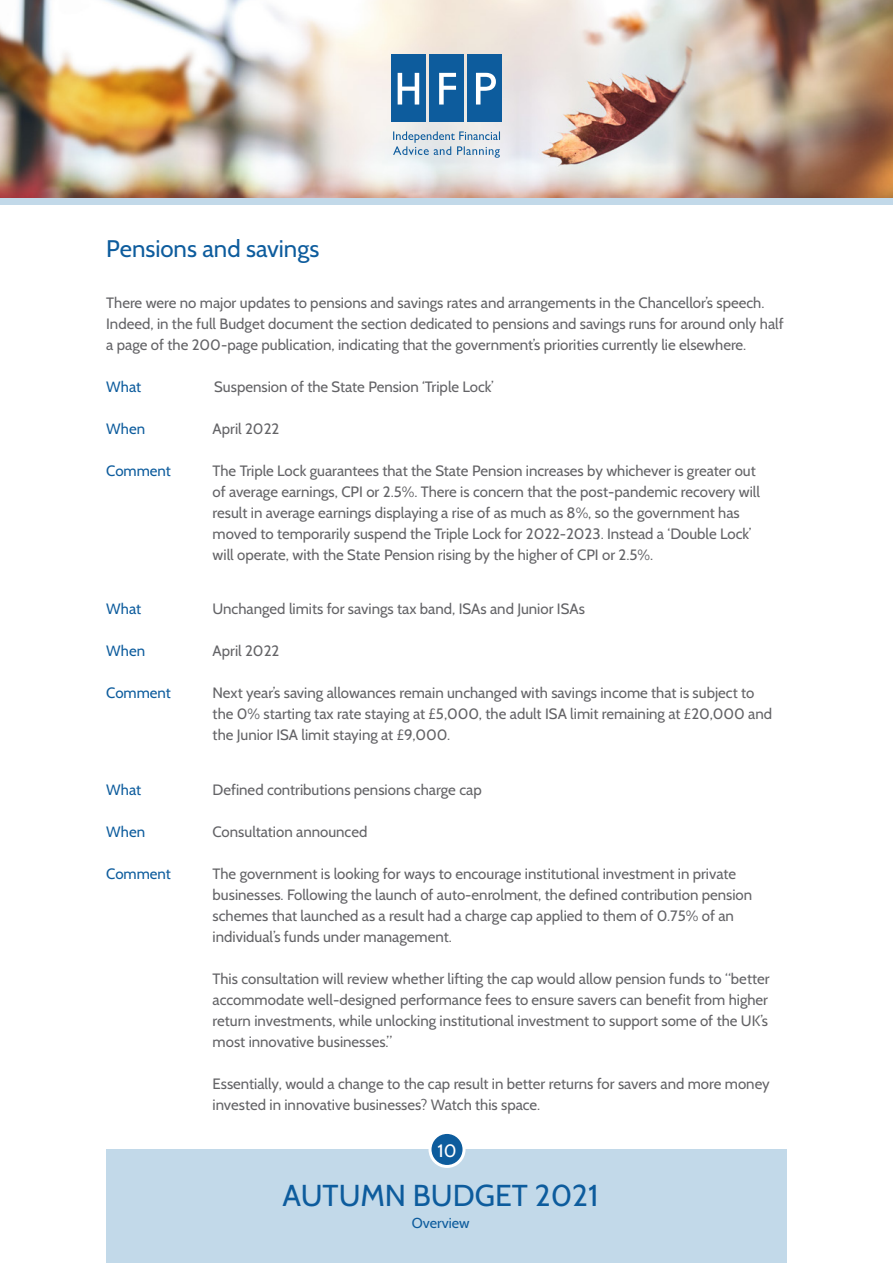
<style>
.page{position:relative;width:893px;height:1263px;background:#fff}
.page>*{position:absolute;margin:0;border:0;box-sizing:border-box;transform-origin:0 0}
.t1{font:30.3px "Cabin";color:#0d5c9d}
.t2{font:24px "Cabin";color:#0d5c9d}
.t3{font:18px "Cabin";color:#fff}
.t4{font:15px/21px "Cabin";color:#636366}
.t5{font:15px "Cabin";color:#0d5c9d}
.t6{font:14.4px "Cabin";color:#0d5c9d}
</style>
<div class="page">
<div style="left:0;top:0;width:893px;height:205px;background:#c2d9e9"></div>
<img style="left:0;top:0;width:893px;height:198px">
<svg style="left:393px;top:131px;width:107px;height:27px;background:#bfcfdc"></svg>
<div style="left:391px;top:54px;width:34px;height:68px;background:#0d5c9d"></div>
<div style="left:429px;top:54px;width:35px;height:68px;background:#0d5c9d"></div>
<div style="left:467px;top:54px;width:35px;height:68px;background:#0d5c9d"></div>
<svg style="left:476px;top:73px;width:20px;height:32px"></svg>
<svg style="left:398px;top:73px;width:21px;height:32px"></svg>
<svg style="left:439px;top:73px;width:17px;height:32px"></svg>
<div style="left:106px;top:1149px;width:681px;height:114px;background:#c2d9e9"></div>
<div style="left:430px;top:1132px;width:34px;height:34px;background:#0d5c9d;border-radius:50%"></div>
<div style="left:428px;top:1131px;width:37px;height:37px;border:3px solid #fff;border-radius:50%"></div>
<p class="t2" style="left:106px;top:234px;width:214px">Pensions and savings</p>
<p class="t4" style="left:106px;top:292px;width:679px">There were no major updates to pensions and savings rates and arrangements in the Chancellor’s speech.<br>Indeed, in the full Budget document the section dedicated to pensions and savings runs for around only half a page of the 200-page publication, indicating that the government’s priorities currently lie elsewhere.</p>
<p class="t5" style="left:106px;top:377px;width:36px">What</p>
<p class="t4" style="left:214px;top:376px;width:281px">Suspension of the State Pension ‘Triple Lock’</p>
<p class="t5" style="left:106px;top:419px;width:40px">When</p>
<p class="t4" style="left:213px;top:418px;width:68px">April 2022</p>
<p class="t5" style="left:106px;top:461px;width:66px">Comment</p>
<p class="t4" style="left:213px;top:460px;width:549px">The Triple Lock guarantees that the State Pension increases by whichever is greater out of average earnings, CPI or 2.5%. There is concern that the post-pandemic recovery will result in average earnings displaying a rise of as much as 8%, so the government has moved to temporarily suspend the Triple Lock for 2022-2023. Instead a ‘Double Lock’ will operate, with the State Pension rising by the higher of CPI or 2.5%.</p>
<p class="t5" style="left:106px;top:600px;width:36px">What</p>
<p class="t4" style="left:213px;top:598px;width:374px">Unchanged limits for savings tax band, ISAs and Junior ISAs</p>
<p class="t5" style="left:106px;top:642px;width:40px">When</p>
<p class="t4" style="left:213px;top:640px;width:68px">April 2022</p>
<p class="t5" style="left:106px;top:684px;width:66px">Comment</p>
<p class="t4" style="left:213px;top:682px;width:561px">Next year’s saving allowances remain unchanged with savings income that is subject to the 0% starting tax rate staying at £5,000, the adult ISA limit remaining at £20,000 and the Junior ISA limit staying at £9,000.</p>
<p class="t5" style="left:106px;top:781px;width:36px">What</p>
<p class="t4" style="left:213px;top:779px;width:271px">Defined contributions pensions charge cap</p>
<p class="t5" style="left:106px;top:823px;width:40px">When</p>
<p class="t4" style="left:213px;top:821px;width:156px">Consultation announced</p>
<p class="t5" style="left:106px;top:865px;width:66px">Comment</p>
<p class="t4" style="left:213px;top:863px;width:541px">The government is looking for ways to encourage institutional investment in private businesses. Following the launch of auto-enrolment, the defined contribution pension schemes that launched as a result had a charge cap applied to them of 0.75% of an individual’s funds under management.</p>
<p class="t4" style="left:213px;top:968px;width:558px;text-align:justify">This consultation will review whether lifting the cap would allow pension funds to “better accommodate well-designed performance fees to ensure savers can benefit from higher return investments, while unlocking institutional investment to support some of the UK’s most innovative businesses.”</p>
<p class="t4" style="left:213px;top:1073px;width:559px">Essentially, would a change to the cap result in better returns for savers and more money invested in innovative businesses? Watch this space.</p>
<p class="t3" style="left:437px;top:1139px;width:21px">10</p>
<h1 class="t1" style="left:283px;top:1177px;width:318px">AUTUMN BUDGET 2021</h1>
<p class="t6" style="left:412px;top:1214px;width:59px">Overview</p>
</div>
